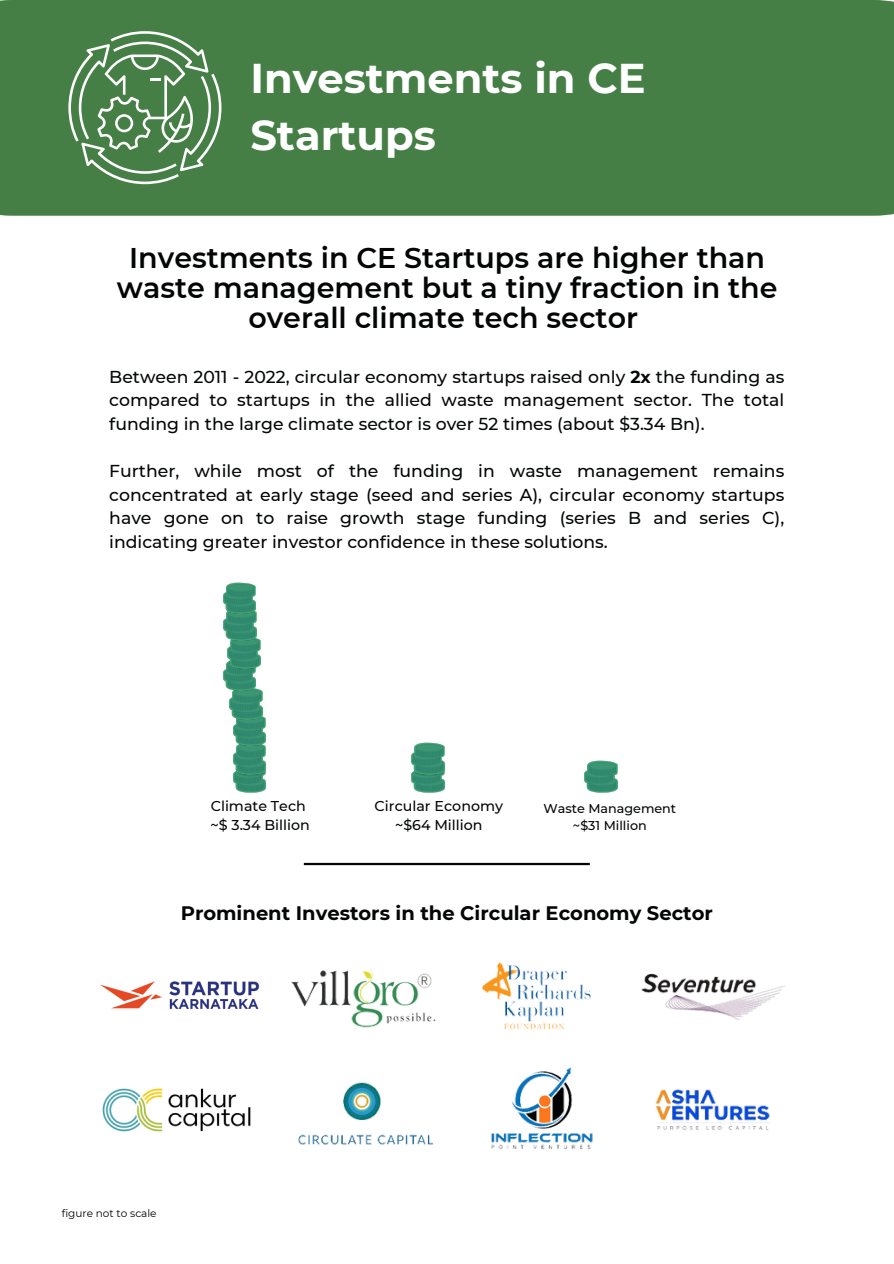
<style>
.page{position:relative;width:894px;height:1264px;background:#fff}
.page>*{position:absolute;margin:0;border:0;box-sizing:border-box;transform-origin:0 0}
.t1{font:700 41.55px/57.3px "Montserrat";color:#fff}
.t2{font:600 28.5px/30.3px "Montserrat";color:#040606;text-align:center}
.t3{font:700 19.5px "Montserrat";color:#040606}
.t4{font:500 17.25px/23.7px "Montserrat";color:#040606;text-align:justify}
.t5{font:500 14.25px/19.4px "Montserrat";color:#040606;text-align:center}
.t6{font:500 12.75px/17px "Montserrat";color:#040606;text-align:center}
.t7{font:10.5px "Montserrat";color:#000}
.s1{font-weight:700}
</style>
<div class="page">
<img style="left:100px;top:981px;width:159px;height:28px">
<img style="left:291px;top:968px;width:145px;height:60px">
<img style="left:481px;top:962px;width:110px;height:68px">
<img style="left:641px;top:973px;width:145px;height:47px">
<img style="left:298px;top:1082px;width:136px;height:63px">
<img style="left:102px;top:1088px;width:149px;height:44px">
<img style="left:491px;top:1067px;width:102px;height:83px">
<img style="left:655px;top:1089px;width:115px;height:41px">
<hr style="left:304px;top:862px;width:285px;height:3px;background:#040606">
<img style="left:584px;top:760px;width:33px;height:32px">
<img style="left:412px;top:774px;width:32px;height:18px">
<img style="left:412px;top:742px;width:32px;height:32px">
<img style="left:233px;top:774px;width:33px;height:18px">
<img style="left:233px;top:746px;width:33px;height:28px">
<img style="left:233px;top:714px;width:33px;height:32px">
<img style="left:229px;top:688px;width:33px;height:31px">
<img style="left:223px;top:661px;width:33px;height:30px">
<img style="left:228px;top:637px;width:32px;height:31px">
<img style="left:224px;top:613px;width:32px;height:27px">
<img style="left:223px;top:582px;width:33px;height:31px">
<div style="left:0;top:0;width:893px;height:216px;background:#457f45"></div>
<svg style="left:68px;top:31px;width:153px;height:153px;background:#659565"></svg>
<p class="t1" style="left:250px;top:49px;width:396px">Investments in CE<br>Startups</p>
<p class="t2" style="left:117px;top:242px;width:662px">Investments in CE Startups are higher than waste management but a tiny fraction in the overall climate tech sector</p>
<p class="t4" style="left:109px;top:364px;width:676px">Between 2011 - 2022, circular economy startups raised only <span class="s1">2x</span> the funding as compared to startups in the allied waste management sector. The total funding in the large climate sector is over 52 times (about $3.34 Bn).</p>
<p class="t4" style="left:109px;top:459px;width:676px">Further, while most of the funding in waste management remains concentrated at early stage (seed and series A), circular economy startups have gone on to raise growth stage funding (series B and series C), indicating greater investor confidence in these solutions.</p>
<p class="t5" style="left:210px;top:796px;width:101px;text-align:left">Climate Tech ~$ 3.34 Billion</p>
<h5 class="t5" style="left:374px;top:796px;width:130px">Circular Economy ~$64 Million</h5>
<p class="t6" style="left:543px;top:799px;width:134px">Waste Management ~$31 Million</p>
<p class="t3" style="left:181px;top:901px;width:533px">Prominent Investors in the Circular Economy Sector</p>
<p class="t7" style="left:62px;top:1206px;width:96px">figure not to scale</p>
</div>
